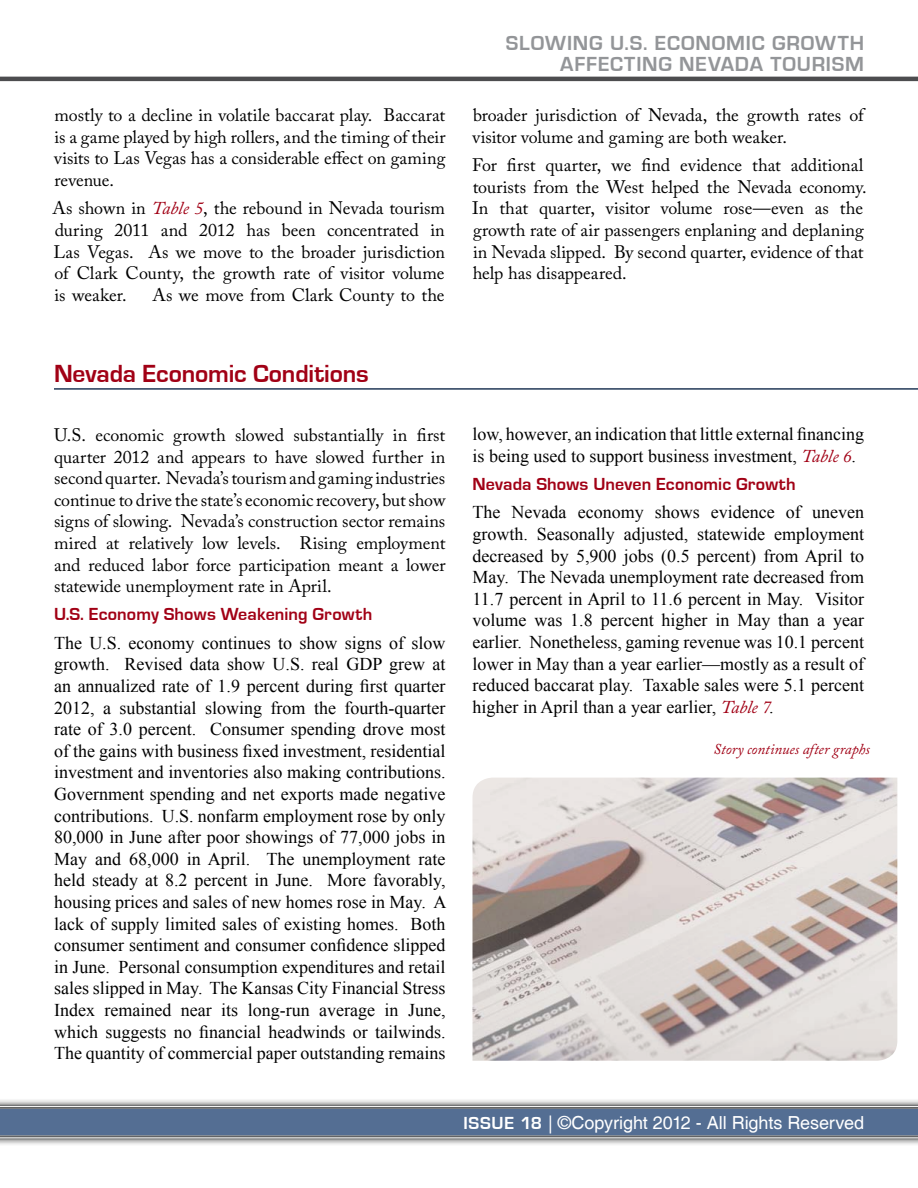
<style>
.page{position:relative;width:918px;height:1188px;background:#fff}
.page>*{position:absolute;margin:0;border:0;box-sizing:border-box;transform-origin:0 0}
.t1{font:700 25.5px "Eurostile";color:#a10015}
.t2{font:700 21px/21px "Eurostile";letter-spacing:.04em;color:#939598;text-align:right}
.t3{font:18px/21.6px "Times New Roman";color:#000;text-align:justify}
.t4{font:18px/21.6px "Adobe Caslon Pro";letter-spacing:-.005em;color:#000;text-align:justify}
.t5{font:700 18px "Eurostile";color:#a10015}
.t6{font:18px "Helvetica";letter-spacing:-.005em;color:#fff}
.t7{font:italic 15px "Adobe Caslon Pro";letter-spacing:.005em;color:#a10015}
.s1{font-style:italic;color:#a10015}
.s2{font-family:"Adobe Caslon Pro";font-style:italic;color:#a10015}
.s3{font-family:"Eurostile";font-weight:700}
</style>
<div class="page">
<hr style="left:0;top:77px;width:918px;height:4px;background:#4d4d4f">
<div style="left:0;top:1098px;width:918px;height:48px;background:#000;opacity:.75"></div>
<svg style="left:0;top:1105px;width:918px;height:35px"></svg>
<img style="left:472px;top:778px;width:425px;height:283px">
<hr style="left:54px;top:388px;width:864px;height:2px;background:#223958">
<p class="t4" style="left:54px;top:104px;width:393px">mostly to a decline in volatile baccarat play. Baccarat is a game played by high rollers, and the timing of their visits to Las Vegas has a considerable effect on gaming revenue.</p>
<p class="t4" style="left:52px;top:197px;width:394px">As shown in <span class="s1">Table 5</span>, the rebound in Nevada tourism during 2011 and 2012 has been concentrated in Las Vegas. As we move to the broader jurisdiction of Clark County, the growth rate of visitor volume is weaker.</p>
<p class="t4" style="left:152px;top:284px;width:294px">As we move from Clark County to the</p>
<p class="t2" style="left:506px;top:33px;width:360px">slowing u.s. economic growth affecting nevada tourism</p>
<p class="t4" style="left:473px;top:104px;width:393px">broader jurisdiction of Nevada, the growth rates of visitor volume and gaming are both weaker.</p>
<p class="t4" style="left:472px;top:154px;width:396px;text-align:left">For first quarter, we find evidence that additional tourists from the West helped the Nevada economy.<br>In that quarter, visitor volume rose—even as the growth rate of air passengers enplaning and deplaning in Nevada slipped. By second quarter, evidence of that help has disappeared.</p>
<h1 class="t1" style="left:54px;top:359px;width:316px">Nevada Economic Conditions</h1>
<p class="t4" style="left:54px;top:424px;width:393px">U.S. economic growth slowed substantially in first quarter 2012 and appears to have slowed further in second quarter. Nevada’s tourism and gaming industries continue to drive the state’s economic recovery, but show signs of slowing. Nevada’s construction sector remains mired at relatively low levels. Rising employment and reduced labor force participation meant a lower statewide unemployment rate in April.</p>
<p class="t5" style="left:54px;top:605px;width:320px">U.S. Economy Shows Weakening Growth</p>
<p class="t3" style="left:54px;top:632px;width:394px">The U.S. economy continues to show signs of slow growth. Revised data show U.S. real GDP grew at an annualized rate of 1.9 percent during first quarter 2012, a substantial slowing from the fourth-quarter rate of 3.0 percent. Consumer spending drove most of the gains with business fixed investment, residential investment and inventories also making contributions.<br>Government spending and net exports made negative contributions. U.S. nonfarm employment rose by only 80,000 in June after poor showings of 77,000 jobs in May and 68,000 in April. The unemployment rate held steady at 8.2 percent in June. More favorably, housing prices and sales of new homes rose in May. A lack of supply limited sales of existing homes. Both consumer sentiment and consumer confidence slipped in June. Personal consumption expenditures and retail sales slipped in May. The Kansas City Financial Stress Index remained near its long-run average in June, which suggests no financial headwinds or tailwinds.<br>The quantity of commercial paper outstanding remains</p>
<p class="t3" style="left:473px;top:423px;width:393px">low, however, an indication that little external financing is being used to support business investment, <span class="s2">Table 6</span>.</p>
<p class="t5" style="left:473px;top:474px;width:325px">Nevada Shows Uneven Economic Growth</p>
<p class="t3" style="left:473px;top:501px;width:393px">The Nevada economy shows evidence of uneven growth. Seasonally adjusted, statewide employment decreased by 5,900 jobs (0.5 percent) from April to May. The Nevada unemployment rate decreased from 11.7 percent in April to 11.6 percent in May. Visitor volume was 1.8 percent higher in May than a year earlier. Nonetheless, gaming revenue was 10.1 percent lower in May than a year earlier—mostly as a result of reduced baccarat play. Taxable sales were 5.1 percent higher in April than a year earlier, <span class="s2">Table 7</span>.</p>
<p class="t7" style="left:713px;top:740px;width:158px">Story continues after graphs</p>
<p class="t6" style="left:464px;top:1112px;width:402px"><span class="s3">I ssue 18</span> | ©Copyright 2012 - All Rights Reserved</p>
</div>
